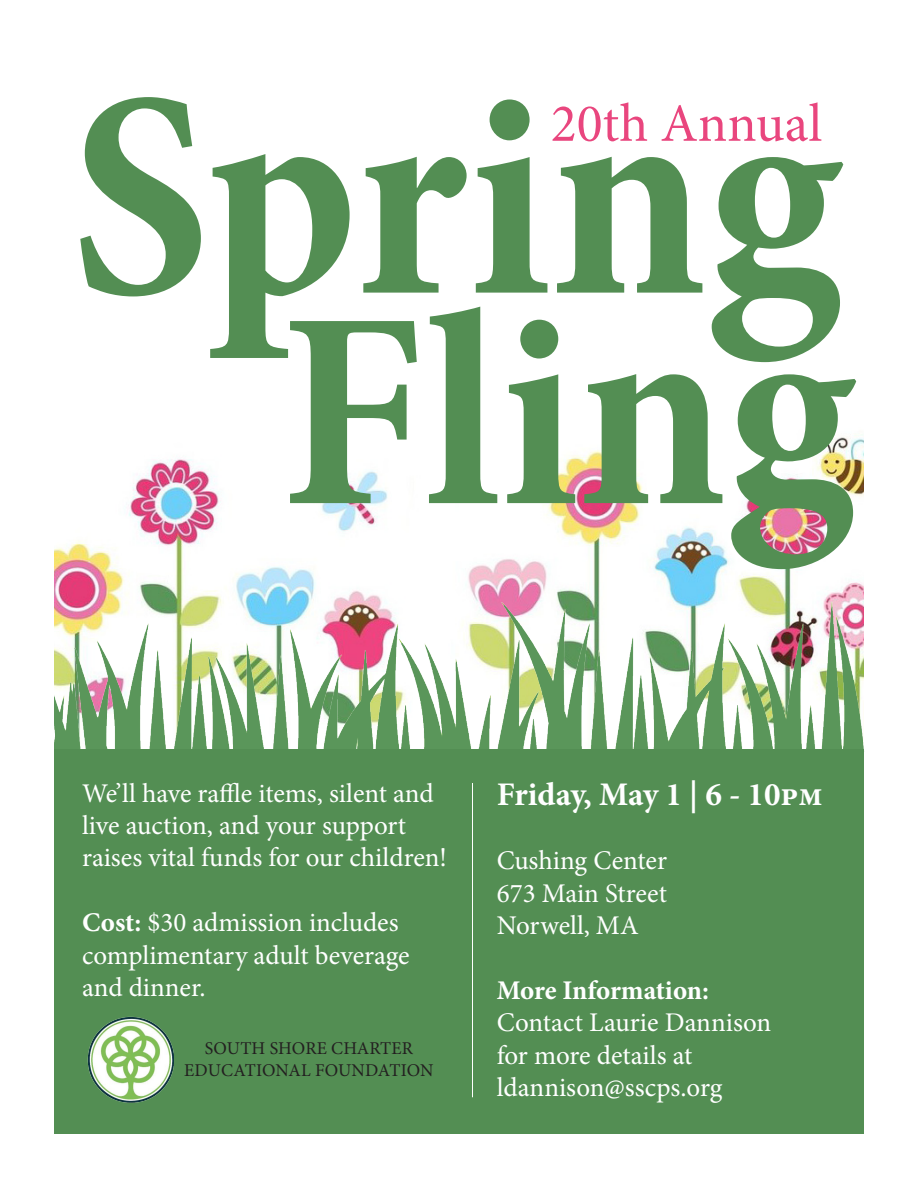
<style>
.page{position:relative;width:918px;height:1188px;background:#fff}
.page>*{position:absolute;margin:0;border:0;box-sizing:border-box;transform-origin:0 0}
.t1{font:700 condensed 298.5px "Minion Pro";letter-spacing:-.005em;color:#538e53}
.t2{font:700 condensed 283.5px "Minion Pro";color:#538e53}
.t3{font:54px "Minion Pro";color:#e9467e}
.t4{font:700 33px "Minion Pro";color:#fff}
.t5{font:27px/32.4px "Minion Pro";color:#fff}
.t6{font:18px "Minion Pro";letter-spacing:.01em;color:#231f20}
.s1{font-weight:700}
</style>
<div class="page">
<img style="left:54px;top:436px;width:810px;height:167px">
<img style="left:54px;top:603px;width:811px;height:149px">
<div style="left:54px;top:750px;width:810px;height:384px;background:#538e53"></div>
<hr style="left:472px;top:783px;width:1px;height:314px;background:#fff">
<img style="left:87px;top:1016px;width:86px;height:87px">
<p class="t1" style="left:70px;top:-8px;width:774px">Spring</p>
<p class="t3" style="left:551px;top:87px;width:273px">20th Annual</p>
<p class="t2" style="left:280px;top:217px;width:577px">Fling</p>
<p class="t5" style="left:82px;top:777px;width:367px">We’ll have raffle items, silent and live auction, and your support raises vital funds for our children!</p>
<p class="t5" style="left:82px;top:906px;width:329px"><span class="s1">Cost:</span> $30 admission includes complimentary adult beverage and dinner.</p>
<p class="t6" style="left:205px;top:1036px;width:210px">SOUTH SHORE CHARTER</p>
<p class="t6" style="left:184px;top:1058px;width:251px">EDUCATIONAL FOUNDATION</p>
<p class="t4" style="left:497px;top:771px;width:327px">Friday, May 1 | 6 - 10pm</p>
<p class="t5" style="left:497px;top:845px;width:172px">Cushing Center</p>
<p class="t5" style="left:497px;top:877px;width:172px">673 Main Street</p>
<p class="t5" style="left:497px;top:910px;width:143px">Norwell, MA</p>
<p class="t5" style="left:497px;top:974px;width:276px"><span class="s1">More Information:<br></span>Contact Laurie Dannison for more details at ldannison@sscps.org</p>
</div>
